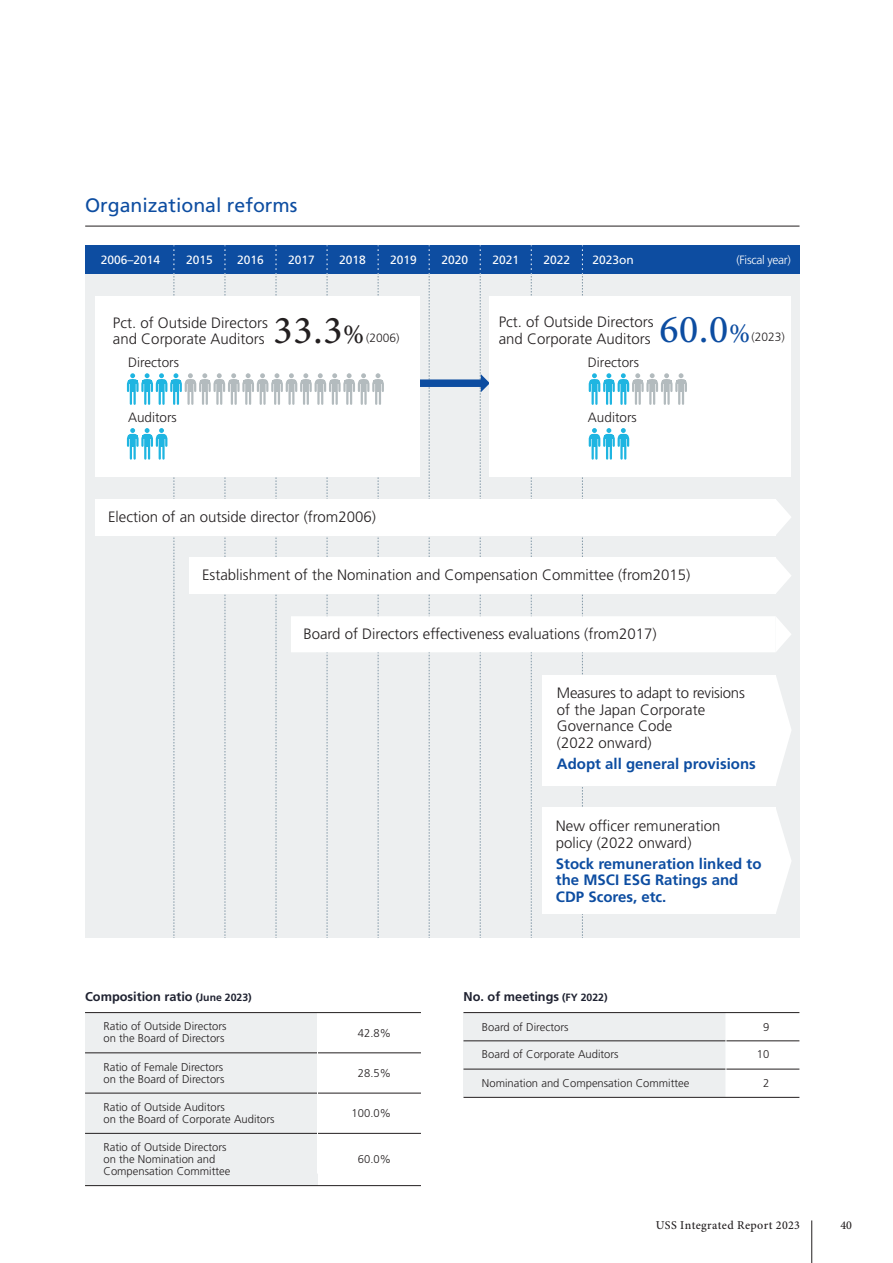
<style>
.page{position:relative;width:893px;height:1263px;background:#fff}
.page>*{position:absolute;margin:0;border:0;box-sizing:border-box;transform-origin:0 0}
.t1{font:500 39.6px "Minion Pro";color:#231f20}
.t2{font:500 39.6px "Minion Pro";color:#0d4da1}
.t3{font:19.5px "Frutiger LT Std";color:#0d4da1}
.t4{font:300 15px/16.5px "Frutiger LT Std";color:#231f20}
.t5{font:700 15px/16.5px "Frutiger LT Std";color:#0d4da1}
.t6{font:300 13.5px "Frutiger LT Std";color:#231f20}
.t7{font:700 12.75px "Frutiger LT Std";color:#1f2231}
.t8{font:12px "Frutiger LT Std";color:#fff}
.t9{font:500 12px "Minion Pro";letter-spacing:.03em;color:#231f20}
.t10{font:300 12px "Frutiger LT Std";letter-spacing:-.025em;color:#fff}
.t11{font:300 12px "Frutiger LT Std";color:#231f20}
.t12{font:300 11.25px/12px "Frutiger LT Std";color:#231f20}
.s1{font-size:27.75px}
.s2{font-size:10.5px}
</style>
<div class="page">
<div style="left:85px;top:274px;width:714px;height:664px;background:#edeff0"></div>
<div style="left:85px;top:245px;width:714px;height:29px;background:#0d4da1"></div>
<svg style="left:429px;top:245px;width:1px;height:693px"></svg>
<svg style="left:531px;top:245px;width:1px;height:693px"></svg>
<div style="left:419px;top:379px;width:63px;height:8px;background:#0d4da1"></div>
<svg style="left:480px;top:245px;width:10px;height:693px"></svg>
<div style="left:95px;top:296px;width:324px;height:181px;background:#fff"></div>
<div style="left:95px;top:499px;width:681px;height:36px;background:#fff"></div>
<svg style="left:776px;top:500px;width:15px;height:34px"></svg>
<div style="left:189px;top:558px;width:587px;height:36px;background:#fff"></div>
<svg style="left:776px;top:559px;width:15px;height:34px"></svg>
<div style="left:291px;top:616px;width:485px;height:36px;background:#fff"></div>
<svg style="left:776px;top:617px;width:15px;height:34px"></svg>
<div style="left:542px;top:675px;width:234px;height:110px;background:#fff"></div>
<svg style="left:776px;top:678px;width:15px;height:104px"></svg>
<div style="left:542px;top:808px;width:234px;height:106px;background:#fff"></div>
<svg style="left:776px;top:811px;width:15px;height:100px"></svg>
<div style="left:490px;top:296px;width:301px;height:181px;background:#fff"></div>
<svg style="left:126px;top:245px;width:259px;height:693px"></svg>
<svg style="left:582px;top:245px;width:106px;height:693px"></svg>
<hr style="left:85px;top:226px;width:714px;height:1px;background:#231f20">
<div style="left:85px;top:1012px;width:232px;height:173px;background:#edeff0"></div>
<hr style="left:85px;top:1052px;width:336px;height:1px;background:#231f20">
<hr style="left:85px;top:1093px;width:336px;height:1px;background:#231f20">
<hr style="left:85px;top:1133px;width:336px;height:1px;background:#231f20">
<hr style="left:317px;top:1012px;width:1px;height:161px;background:#fff">
<div style="left:463px;top:1012px;width:263px;height:85px;background:#edeff0"></div>
<hr style="left:463px;top:1040px;width:336px;height:1px;background:#231f20">
<hr style="left:463px;top:1069px;width:336px;height:1px;background:#231f20">
<hr style="left:726px;top:1012px;width:1px;height:85px;background:#fff">
<hr style="left:85px;top:1012px;width:336px;height:1px;background:#231f20">
<hr style="left:85px;top:1185px;width:336px;height:1px;background:#231f20">
<hr style="left:463px;top:1012px;width:336px;height:1px;background:#231f20">
<hr style="left:463px;top:1097px;width:336px;height:1px;background:#231f20">
<hr style="left:811px;top:1220px;width:1px;height:43px;background:#231f20">
<h2 class="t3" style="left:85px;top:194px;width:214px">Organizational reforms</h2>
<p class="t8" style="left:101px;top:252px;width:61px">2006–2014</p>
<p class="t8" style="left:186px;top:252px;width:28px">2015</p>
<p class="t8" style="left:237px;top:252px;width:28px">2016</p>
<p class="t8" style="left:288px;top:252px;width:28px">2017</p>
<p class="t8" style="left:339px;top:252px;width:28px">2018</p>
<p class="t8" style="left:390px;top:252px;width:28px">2019</p>
<p class="t8" style="left:441px;top:252px;width:28px">2020</p>
<p class="t8" style="left:492px;top:252px;width:28px">2021</p>
<p class="t8" style="left:544px;top:252px;width:28px">2022</p>
<p class="t8" style="left:592px;top:252px;width:43px">2023on</p>
<p class="t10" style="left:737px;top:253px;width:56px">(Fiscal year)</p>
<p class="t4" style="left:113px;top:314px;width:156px">Pct. of Outside Directors and Corporate Auditors</p>
<h1 class="t1" style="left:274px;top:307px;width:92px">33.3<span class="s1">%</span></h1>
<p class="t11" style="left:366px;top:331px;width:35px">(2006)</p>
<p class="t4" style="left:499px;top:314px;width:156px">Pct. of Outside Directors and Corporate Auditors</p>
<h1 class="t2" style="left:659px;top:306px;width:92px">60.0<span class="s1">%</span></h1>
<p class="t11" style="left:752px;top:330px;width:35px">(2023)</p>
<p class="t6" style="left:128px;top:354px;width:52px">Directors</p>
<p class="t6" style="left:588px;top:354px;width:52px">Directors</p>
<p class="t6" style="left:128px;top:409px;width:50px">Auditors</p>
<p class="t6" style="left:588px;top:409px;width:50px">Auditors</p>
<p class="t4" style="left:108px;top:508px;width:269px">Election of an outside director (from2006)</p>
<p class="t4" style="left:202px;top:566px;width:490px">Establishment of the Nomination and Compensation Committee (from2015)</p>
<p class="t4" style="left:303px;top:626px;width:355px">Board of Directors effectiveness evaluations (from2017)</p>
<p class="t4" style="left:557px;top:685px;width:189px">Measures to adapt to revisions of the Japan Corporate<br>Governance Code<br>(2022 onward)</p>
<p class="t5" style="left:557px;top:755px;width:200px">Adopt all general provisions</p>
<p class="t7" style="left:85px;top:989px;width:168px">Composition ratio <span class="s2">(June 2023)</span></p>
<p class="t12" style="left:104px;top:1021px;width:124px">Ratio of Outside Directors on the Board of Directors</p>
<p class="t12" style="left:358px;top:1027px;width:35px">42.8%</p>
<p class="t12" style="left:104px;top:1061px;width:122px">Ratio of Female Directors on the Board of Directors</p>
<p class="t12" style="left:358px;top:1067px;width:35px">28.5%</p>
<p class="t12" style="left:104px;top:1101px;width:173px">Ratio of Outside Auditors<br>on the Board of Corporate Auditors</p>
<p class="t12" style="left:352px;top:1107px;width:41px">100.0%</p>
<p class="t12" style="left:104px;top:1141px;width:128px">Ratio of Outside Directors on the Nomination and<br>Compensation Committee</p>
<p class="t12" style="left:358px;top:1153px;width:35px">60.0%</p>
<p class="t4" style="left:556px;top:818px;width:166px">New officer remuneration policy (2022 onward)</p>
<p class="t5" style="left:556px;top:855px;width:207px">Stock remuneration linked to the MSCI ESG Ratings and<br>CDP Scores, etc.</p>
<p class="t7" style="left:464px;top:989px;width:146px">No. of meetings <span class="s2">(FY 2022)</span></p>
<p class="t12" style="left:482px;top:1022px;width:88px">Board of Directors</p>
<p class="t12" style="left:763px;top:1022px;width:8px">9</p>
<p class="t12" style="left:482px;top:1049px;width:138px">Board of Corporate Auditors</p>
<p class="t12" style="left:757px;top:1049px;width:14px">10</p>
<p class="t12" style="left:482px;top:1077px;width:209px">Nomination and Compensation Committee</p>
<p class="t12" style="left:763px;top:1077px;width:8px">2</p>
<p class="t9" style="left:656px;top:1217px;width:146px">USS Integrated Report 2023</p>
<p class="t9" style="left:840px;top:1218px;width:13px">40</p>
</div>
